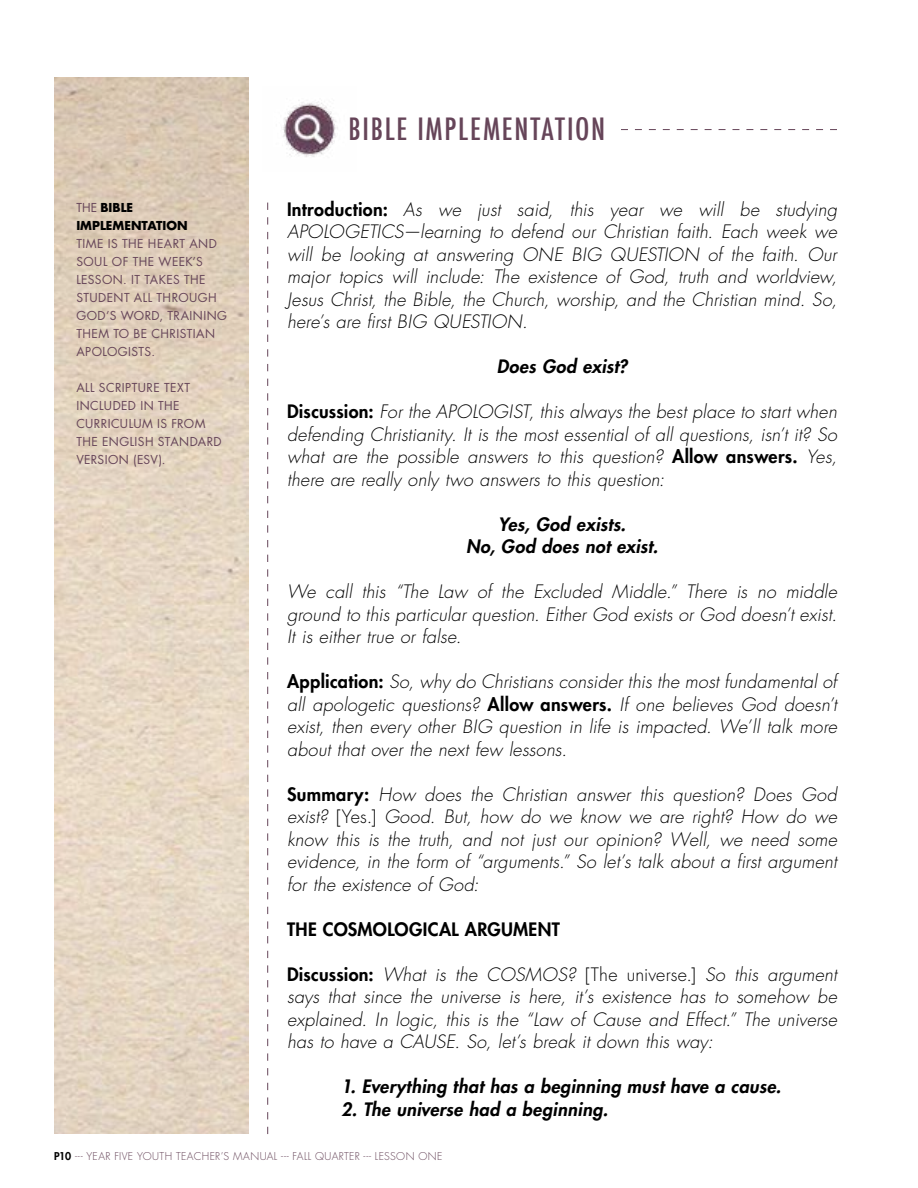
<style>
.page{position:relative;width:918px;height:1188px;background:#fff}
.page>*{position:absolute;margin:0;border:0;box-sizing:border-box;transform-origin:0 0}
.t1{font:500 condensed 30px "Futura";letter-spacing:.055em;color:#664559}
.t2{font:italic 300 18px/22.5px "Futura Std";letter-spacing:.01em;color:#000;text-align:justify}
.t3{font:italic 800 18px/22.5px "Futura Std";letter-spacing:.02em;color:#000;text-align:center}
.t4{font:800 18px "Futura Std";letter-spacing:.015em;color:#000}
.t5{font:12px/18px "Futura Std";letter-spacing:.035em;color:#664559}
.t6{font:700 12px/18px "Futura Std";color:#000}
.t7{font:300 10.5px "Futura Std";letter-spacing:.04em;color:#664559}
.s1{font-weight:400;color:#664559}
.s2{font-weight:800;font-style:normal}
.s3{font-style:normal}
.s4{font-weight:800;color:#000}
</style>
<div class="page">
<svg style="left:267px;top:203px;width:1px;height:931px"></svg>
<svg style="left:621px;top:129px;width:216px;height:1px"></svg>
<img style="left:283px;top:100px;width:55px;height:57px">
<p class="t6" style="left:76px;top:199px;width:113px"><span class="s1">THE</span> BIBLE<br>IMPLEMENTATION</p>
<p class="t5" style="left:76px;top:235px;width:152px">TIME IS THE HEART AND<br>SOUL OF THE WEEK’S<br>LESSON. IT TAKES THE<br>STUDENT ALL THROUGH<br>GOD’S WORD, TRAINING<br>THEM TO BE CHRISTIAN<br>APOLOGISTS.</p>
<p class="t5" style="left:76px;top:379px;width:147px">ALL SCRIPTURE TEXT<br>INCLUDED IN THE<br>CURRICULUM IS FROM<br>THE ENGLISH STANDARD<br>VERSION (ESV).</p>
<h1 class="t1" style="left:349px;top:110px;width:258px">BIBLE IMPLEMENTATION</h1>
<p class="t2" style="left:287px;top:199px;width:551px"><span class="s2">Introduction:</span> As we just said, this year we will be studying APOLOGETICS—learning to defend our Christian faith. Each week we will be looking at answering ONE BIG QUESTION of the faith. Our major topics will include: The existence of God, truth and worldview, Jesus Christ, the Bible, the Church, worship, and the Christian mind. So, here’s are first BIG QUESTION.</p>
<p class="t3" style="left:497px;top:356px;width:132px">Does God exist?</p>
<p class="t2" style="left:287px;top:401px;width:551px"><span class="s2">Discussion:</span> For the APOLOGIST, this always the best place to start when defending Christianity. It is the most essential of all questions, isn’t it? So what are the possible answers to this question? <span class="s2">Allow answers.</span> Yes, there are really only two answers to this question:</p>
<p class="t3" style="left:466px;top:513px;width:194px">Yes, God exists.<br>No, God does not exist.</p>
<p class="t2" style="left:287px;top:581px;width:551px">We call this “The Law of the Excluded Middle.” There is no middle ground to this particular question. Either God exists or God doesn’t exist.<br>It is either true or false.</p>
<p class="t2" style="left:287px;top:671px;width:551px"><span class="s2">Application:</span> So, why do Christians consider this the most fundamental of all apologetic questions? <span class="s2">Allow answers.</span> If one believes God doesn’t exist, then every other BIG question in life is impacted. We’ll talk more about that over the next few lessons.</p>
<p class="t2" style="left:287px;top:784px;width:551px"><span class="s2">Summary:</span> How does the Christian answer this question? Does God exist? <span class="s3">[Yes.]</span> Good. But, how do we know we are right? How do we know this is the truth, and not just our opinion? Well, we need some evidence, in the form of “arguments.” So let’s talk about a first argument for the existence of God:</p>
<p class="t4" style="left:287px;top:918px;width:274px">THE COSMOLOGICAL ARGUMENT</p>
<p class="t2" style="left:287px;top:964px;width:551px"><span class="s2">Discussion:</span> What is the COSMOS? <span class="s3">[The universe.]</span> So this argument says that since the universe is here, it’s existence has to somehow be explained. In logic, this is the “Law of Cause and Effect.” The universe has to have a CAUSE. So, let’s break it down this way:</p>
<p class="t3" style="left:341px;top:1076px;width:441px">1. Everything that has a beginning must have a cause.</p>
<p class="t3" style="left:341px;top:1098px;width:269px">2. The universe had a beginning.</p>
<p class="t7" style="left:54px;top:1150px;width:390px"><span class="s4">P10</span> --- YEAR FIVE YOUTH TEACHER’S MANUAL --- FALL QUARTER --- LESSON ONE</p>
</div>
